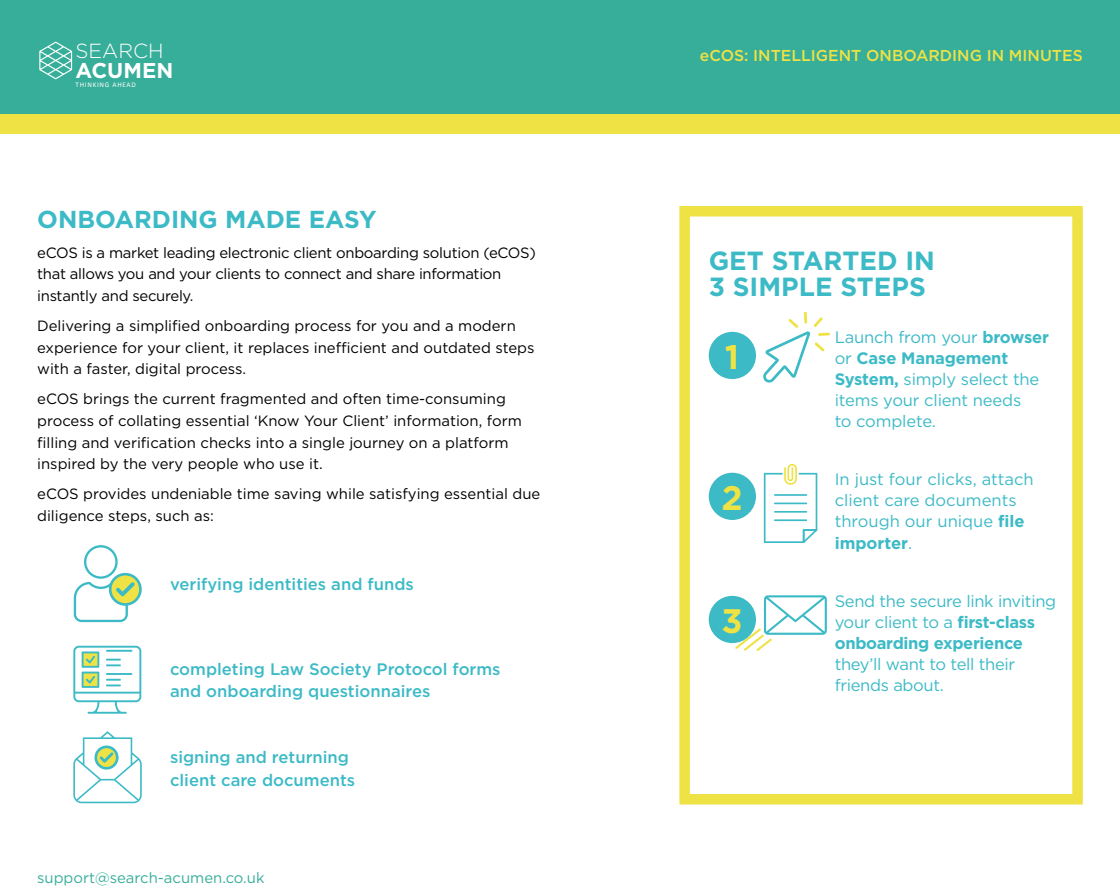
<style>
.page{position:relative;width:1120px;height:896px;background:#fff}
.page>*{position:absolute;margin:0;border:0;box-sizing:border-box;transform-origin:0 0}
.t1{font:700 34.04px "Gotham";color:#efe244}
.t2{font:700 26.25px/26.2px "Gotham";color:#3cbac6}
.t3{font:700 24.5px "Gotham";color:#3cbac6}
.t4{font:700 21.35px "Gotham";color:#fff}
.t5{font:300 20.39px "Gotham";color:#fff}
.t6{font:500 16.62px/22.8px "Gotham";color:#3cbac6}
.t7{font:16.54px/21.2px "Gotham";letter-spacing:-.01em;color:#3cbac6}
.t8{font:500 15.75px "Gotham";color:#efe244}
.t9{font:14.88px/21.9px "Gotham";color:#000}
.t10{font:14.88px/21.9px "Gotham";letter-spacing:-.02em;color:#000}
.t11{font:14.88px "Gotham";color:#37ae9a}
.t12{font:7.09px "Calibri";letter-spacing:.1em;color:#fff}
.s1{font-weight:700}
</style>
<div class="page">
<svg style="left:679px;top:206px;width:404px;height:599px"></svg>
<div style="left:0;top:0;width:1120px;height:124px;background:#37ae9a"></div>
<div style="left:0;top:114px;width:1120px;height:20px;background:#efe244"></div>
<svg style="left:39px;top:42px;width:33px;height:37px"></svg>
<svg style="left:110px;top:574px;width:30px;height:30px"></svg>
<div style="left:109px;top:573px;width:33px;height:33px;border:3px solid #3cbac6;border-radius:50%"></div>
<svg style="left:74px;top:545px;width:61px;height:77px"></svg>
<svg style="left:73px;top:646px;width:68px;height:68px"></svg>
<svg style="left:73px;top:731px;width:69px;height:72px"></svg>
<svg style="left:763px;top:312px;width:67px;height:71px"></svg>
<div style="left:709px;top:332px;width:47px;height:47px;background:#3cbac6;border-radius:50%"></div>
<svg style="left:764px;top:464px;width:53px;height:79px"></svg>
<hr style="left:774px;top:494px;width:33px;height:2px;background:#3cbac6">
<hr style="left:774px;top:503px;width:33px;height:1px;background:#3cbac6">
<hr style="left:774px;top:511px;width:33px;height:2px;background:#3cbac6">
<hr style="left:774px;top:519px;width:33px;height:2px;background:#3cbac6">
<div style="left:709px;top:473px;width:47px;height:47px;background:#3cbac6;border-radius:50%"></div>
<svg style="left:735px;top:595px;width:92px;height:56px"></svg>
<div style="left:709px;top:596px;width:47px;height:47px;background:#3cbac6;border-radius:50%"></div>
<h3 class="t5" style="left:76px;top:38px;width:90px">SEARCH</h3>
<h3 class="t4" style="left:76px;top:56px;width:99px">ACUMEN</h3>
<p class="t12" style="left:76px;top:79px;width:62px">THINKING AHEAD</p>
<h3 class="t3" style="left:37px;top:203px;width:341px">ONBOARDING MADE EASY</h3>
<p class="t10" style="left:37px;top:241px;width:500px">eCOS is a market leading electronic client onboarding solution (eCOS) that allows you and your clients to connect and share information instantly and securely.</p>
<p class="t9" style="left:37px;top:314px;width:499px">Delivering a simplified onboarding process for you and a modern experience for your client, it replaces inefficient and outdated steps with a faster, digital process.</p>
<p class="t9" style="left:37px;top:387px;width:486px">eCOS brings the current fragmented and often time-consuming process of collating essential ‘Know Your Client’ information, form filling and verification checks into a single journey on a platform inspired by the very people who use it.</p>
<p class="t9" style="left:37px;top:482px;width:505px">eCOS provides undeniable time saving while satisfying essential due diligence steps, such as:</p>
<p class="t6" style="left:170px;top:573px;width:245px">verifying identities and funds</p>
<p class="t6" style="left:170px;top:657px;width:332px">completing Law Society Protocol forms and onboarding questionnaires</p>
<p class="t6" style="left:170px;top:746px;width:187px">signing and returning client care documents</p>
<p class="t11" style="left:37px;top:869px;width:229px">support@search-acumen.co.uk</p>
<p class="t8" style="left:700px;top:46px;width:384px">eCOS: INTELLIGENT ONBOARDING IN MINUTES</p>
<h2 class="t2" style="left:709px;top:247px;width:228px">GET STARTED IN<br>3 SIMPLE STEPS</h2>
<p class="t7" style="left:835px;top:326px;width:216px">Launch from your <span class="s1">browser </span>or <span class="s1">Case Management<br>System,</span> simply select the items your client needs<br>to complete.</p>
<h1 class="t1" style="left:725px;top:334px;width:16px">1</h1>
<h1 class="t1" style="left:721px;top:475px;width:23px">2</h1>
<h1 class="t1" style="left:721px;top:598px;width:23px">3</h1>
<p class="t7" style="left:835px;top:468px;width:201px">In just four clicks, attach client care documents through our unique <span class="s1">file importer</span>.</p>
<p class="t7" style="left:835px;top:590px;width:223px">Send the secure link inviting your client to a <span class="s1">first-class onboarding experience</span></p>
<p class="t7" style="left:835px;top:653px;width:182px">they’ll want to tell their friends about.</p>
</div>
